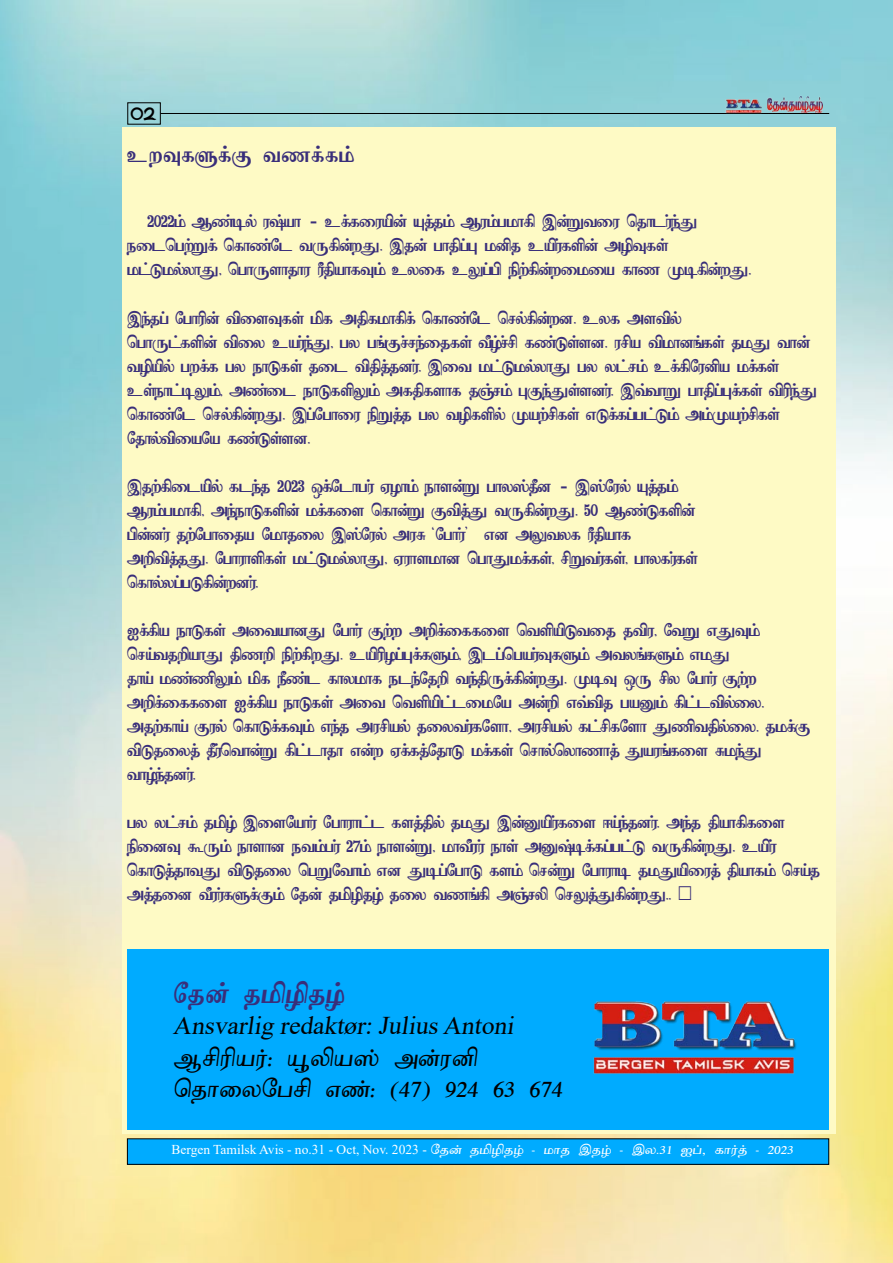
<style>
.page{position:relative;width:893px;height:1263px;background:#fff}
.page>*{position:absolute;margin:0;border:0;box-sizing:border-box;transform-origin:0 0}
.t1{font:34.5px "Adaanaa";color:#392e7a}
.t2{font:27px "Adaanaa";color:#392e7a}
.t3{font:27px "ATM772";color:#000}
.t4{font:25.5px "Akarathi";color:#000}
.t5{font:25.5px "Times New Roman";color:#000}
.t6{font:21px/24px "Adaanaa";letter-spacing:-.05em;color:#392e7a}
.t7{font:13.5px "Akarathi";color:#fff;scale:1.1 1}
.s1{font-family:"Times New Roman"}
</style>
<div class="page">
<img style="left:0;top:0;width:893px;height:1263px">
<div style="left:127px;top:1139px;width:702px;height:25px;background:#00abff"></div>
<hr style="left:160px;top:113px;width:669px;height:1px;background:#000">
<img style="left:712px;top:91px;width:117px;height:23px">
<div style="left:123px;top:128px;width:713px;height:1006px;background:#fefac5"></div>
<div style="left:128px;top:950px;width:701px;height:180px;background:#00abff"></div>
<img style="left:593px;top:1001px;width:204px;height:73px">
<p class="t3" style="left:131px;top:95px;width:28px">02</p>
<p class="t2" style="left:128px;top:144px;width:239px">cwTfSf;F tzf;fk;</p>
<p class="t6" style="left:148px;top:212px;width:552px">2022k;Mz;by;u\;ah - cf;fiuapd;Aj;jk;Muk;gkhfp ,d;Wtiu njhlu;e;J</p>
<p class="t6" style="left:128px;top:236px;width:550px">eilngw;Wf;nfhz;Nl tUfpd;wJ. ,jd;ghjpg;G kdpj capu;fspd;mopTfs;</p>
<p class="t6" style="left:128px;top:260px;width:626px">kl;Lky;yhJ&gt; nghUshjhu uPjpahfTk;cyif cYg;gp epw;fpd;wikia fhz Kbfpd;wJ.</p>
<p class="t6" style="left:128px;top:308px;width:563px">,e;jg;Nghupd;tpisTfs;kpf mjpfkhfpf;nfhz;Nl nry;fpd;wd. cyf mstpy;</p>
<p class="t6" style="left:128px;top:332px;width:692px">nghUl;fspd;tpiy cau;e;J&gt; gy gq;Fr;re;ijfs;tPo;r;rp fz;Ls;sd. urpa tpkhdq;fs;jkJ thd; topapy;gwf;f gy ehLfs;jil tpjpj;jdu;. ,it kl;Lky;yhJ gy yl;rk;cf;fpNudpa kf;fs; cs;ehl;bYk;&gt; mz;il ehLfspYk;mfjpfshf jQ;rk;GFe;Js;sdu;. ,t;thW ghjpg;Gf;fs;tpupe;J nfhz;Nl nry;fpd;wJ. ,g;Nghiu epWj;j gy topfspy;Kaw;rpfs;vLf;fg;gl;Lk;mk;Kaw;rpfs; Njhy;tpiaNa fz;Ls;sd.</p>
<p class="t6" style="left:128px;top:476px;width:560px">,jw;fpilapy;fle;j 2023 xf;Nlhgu;Vohk;ehsd;W ghy];jPd - ,];Nuy;Aj;jk;</p>
<p class="t6" style="left:128px;top:500px;width:577px">Muk;gkhfp&gt; me;ehLfspd;kf;fis nfhd;W Ftpj;J tUfpd;wJ. 50 Mz;Lfspd;</p>
<p class="t6" style="left:128px;top:524px;width:506px">gpd;du;jw;Nghija Nkhjiy ,];Nuy;muR 'Nghu;" vd mYtyf uPjpahf</p>
<p class="t6" style="left:128px;top:548px;width:579px">mwptpj;jJ. Nghuhspfs;kl;Lky;yhJ&gt; Vuhskhd nghJkf;fs;&gt; rpWtu;fs;&gt; ghyfu;fs; nfhy;yg;gLfpd;wdu;.</p>
<p class="t6" style="left:128px;top:620px;width:685px">If;fpa ehLfs;mitahdJ Nghu;Fw;w mwpf;iffis ntspapLtij jtpu&gt; NtW vJTk; nra;tjwpahJ jpzwp epw;fpwJ. capupog;Gf;fSk;&gt; ,lg;ngau;TfSk;mtyq;fSk;vkJ jha;kz;zpYk;kpf ePz;l fhykhf ele;Njwp te;jpUf;fpd;wJ. KbT xU rpy Nghu;Fw;w mwpf;iffis If;fpa ehLfs;mit ntspapl;likNa md;wp vt;tpj gaDk;fpl;ltpy;iy. mjw;fha;Fuy;nfhLf;fTk;ve;j murpay;jiytu;fNsh&gt; murpay;fl;rpfNsh Jzptjpy;iy. jkf;F tpLjiyj;jPu;nthd;W fpl;lhjh vd;w Vf;fj;NjhL kf;fs;nrhy;nyhzhj;Jauq;fis Rke;J tho;e;jdu;.</p>
<p class="t6" style="left:128px;top:812px;width:695px">gy yl;rk;jkpo;,isNahu;Nghuhl;l fsj;jpy;jkJ ,d;Dapu;fis &lt;a;e;jdu;. me;j jpahfpfis epidT $Uk;ehshd etk;gu;27k;ehsd;W&gt; khtPuu;ehs;mD\;bf;fg;gl;L tUfpd;wJ. capu; nfhLj;jhtJ tpLjiy ngWNthk;vd Jbg;NghL fsk;nrd;W Nghuhb jkJapiuj;jpahfk;nra;j mj;jid tPuu;fSf;Fk;Njd;jkpopjo;jiy tzq;fp mQ;ryp nrYj;Jfpd;wJ..</p>
<p class="t1" style="left:173px;top:979px;width:187px">Njd;jkpopjo;</p>
<p class="t5" style="left:173px;top:1007px;width:347px">Ansvarlig redaktør: Julius Antoni</p>
<p class="t4" style="left:173px;top:1046px;width:306px">MrpupaH: A+ypa]; md;udp</p>
<p class="t4" style="left:173px;top:1077px;width:391px">njhiyNgrp vz;: (47) 924 63 674</p>
<p class="t7" style="left:171px;top:1144px;width:567px"><span class="s1">Bergen Tamilsk Avis - no.31 - Oct, Nov. 2023 -</span> Njd; jkpopjo; - khj ,jo; - ,y.31 Ig;&gt; fhHj; - 2023</p>
</div>
